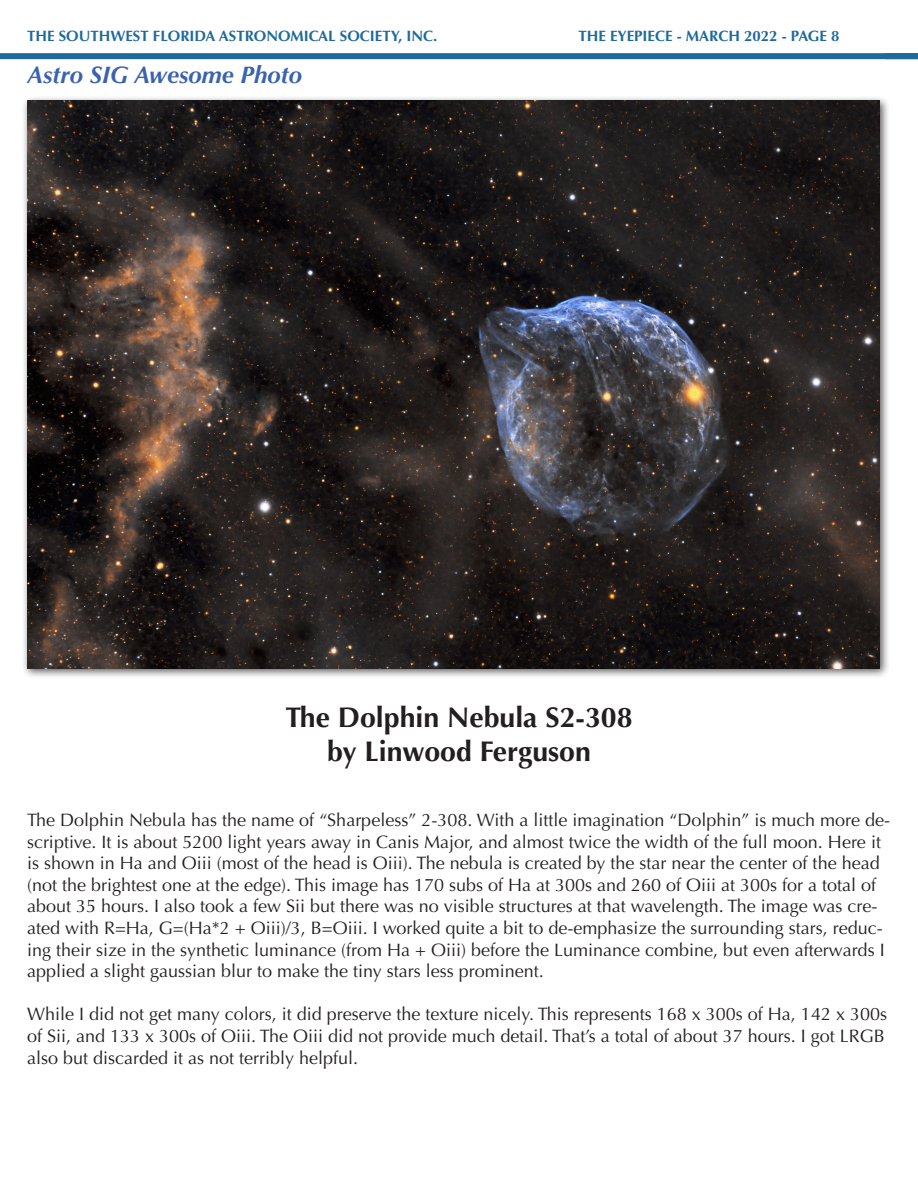
<style>
.page{position:relative;width:918px;height:1188px;background:#fff}
.page>*{position:absolute;margin:0;border:0;box-sizing:border-box;transform-origin:0 0}
.t1{font:700 28.5px "Optima";color:#231f20}
.Header_1{font:italic 700 24px "Optima";color:#3a63af}
.t2{font:18px/21.6px "Optima";color:#231f20}
.t3{font:700 15px "Optima";color:#1f6a9d}
</style>
<div class="page">
<div style="left:0;top:53px;width:918px;height:6px;background:#1f6a9d"></div>
<div style="left:22px;top:95px;width:868px;height:584px;background:#231f20;opacity:.75"></div>
<img style="left:27px;top:100px;width:852px;height:569px">
<p class="t3" style="left:27px;top:27px;width:412px">THE SOUTHWEST FLORIDA ASTRONOMICAL SOCIETY, INC.</p>
<p class="t3" style="left:578px;top:27px;width:263px">THE EYEPIECE - MARCH 2022 - PAGE 8</p>
<p class="Header_1" style="left:27px;top:61px;width:277px">Astro SIG Awesome Photo</p>
<p class="t1" style="left:285px;top:701px;width:349px">The Dolphin Nebula S2-308</p>
<p class="t1" style="left:327px;top:735px;width:265px">by Linwood Ferguson</p>
<p class="t2" style="left:27px;top:809px;width:865px">The Dolphin Nebula has the name of “Sharpeless” 2-308. With a little imagination “Dolphin” is much more de&shy;scriptive. It is about 5200 light years away in Canis Major, and almost twice the width of the full moon. Here it is shown in Ha and Oiii (most of the head is Oiii). The nebula is created by the star near the center of the head (not the brightest one at the edge). This image has 170 subs of Ha at 300s and 260 of Oiii at 300s for a total of about 35 hours. I also took a few Sii but there was no visible structures at that wavelength. The image was cre&shy;ated with R=Ha, G=(Ha*2 + Oiii)/3, B=Oiii. I worked quite a bit to de-emphasize the surrounding stars, reduc&shy;ing their size in the synthetic luminance (from Ha + Oiii) before the Luminance combine, but even afterwards I applied a slight gaussian blur to make the tiny stars less prominent.</p>
<p class="t2" style="left:27px;top:1004px;width:862px;text-align:justify">While I did not get many colors, it did preserve the texture nicely. This represents 168 x 300s of Ha, 142 x 300s of Sii, and 133 x 300s of Oiii. The Oiii did not provide much detail. That’s a total of about 37 hours. I got LRGB also but discarded it as not terribly helpful.</p>
</div>
